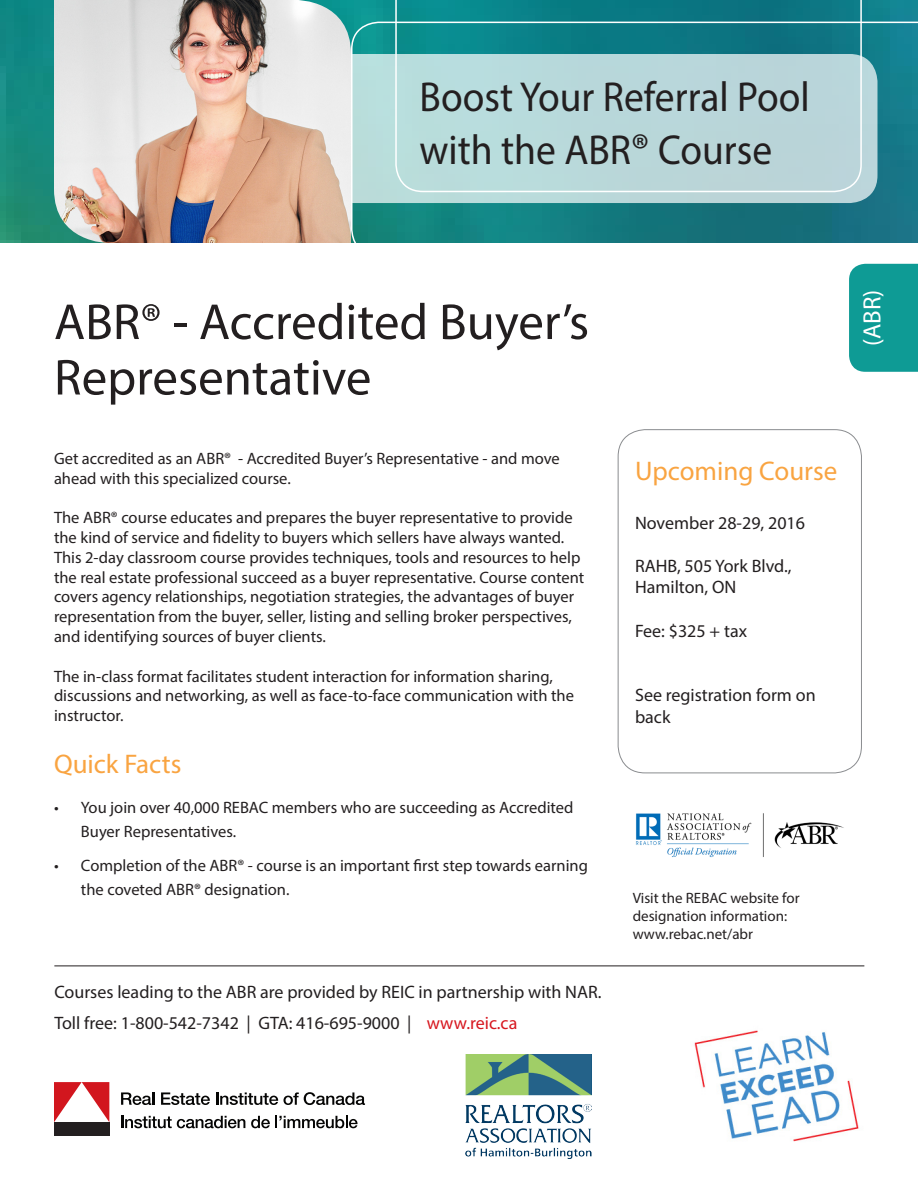
<style>
.page{position:relative;width:918px;height:1188px;background:#fff}
.page>*{position:absolute;margin:0;border:0;box-sizing:border-box;transform-origin:0 0}
.t1{font:51px/55.5px "Myriad Pro";color:#231f20}
.t2{font:42px/52.2px "Myriad Pro";color:#231f20;scale:.94 1}
.t3{font:27px "Myriad Pro";color:#f9a441}
.t4{font:24.9px "Myriad Pro";color:#fff}
.t5{font:18px/21.6px "Myriad Pro";color:#231f20}
.t6{font:16.5px/19.8px "Myriad Pro";color:#231f20}
.t7{font:15px/18px "Myriad Pro";color:#231f20}
.s1{font-size:43.5px}
.s2{color:#d7171f}
</style>
<div class="page">
<hr style="left:54px;top:966px;width:810px;height:1px;background:#231f20">
<div style="left:849px;top:264px;width:69px;height:108px;background:#0e9b95"></div>
<img style="left:635px;top:813px;width:209px;height:45px">
<div style="left:618px;top:429px;width:244px;height:344px;border:1px solid #8a8c8f;border-radius:27px"></div>
<img style="left:465px;top:1054px;width:126px;height:104px">
<img style="left:0;top:0;width:918px;height:243px">
<svg style="left:351px;top:22px;width:567px;height:221px;background:#47989d"></svg>
<svg style="left:395px;top:0;width:467px;height:192px;background:#8abfc4"></svg>
<img style="left:54px;top:0;width:297px;height:243px">
<img style="left:694px;top:1030px;width:165px;height:112px">
<div style="left:54px;top:1122px;width:55px;height:13px;background:#231f20"></div>
<svg style="left:54px;top:1082px;width:55px;height:40px"></svg>
<svg style="left:121px;top:1092px;width:33px;height:13px"></svg>
<svg style="left:161px;top:1092px;width:49px;height:13px"></svg>
<svg style="left:216px;top:1092px;width:62px;height:13px"></svg>
<svg style="left:284px;top:1092px;width:81px;height:13px"></svg>
<svg style="left:121px;top:1116px;width:124px;height:12px"></svg>
<svg style="left:251px;top:1116px;width:107px;height:12px"></svg>
<p class="t2" style="left:420px;top:71px;width:417px">Boost Your Referral Pool with the ABR<span class="s1">®</span> Course</p>
<p class="t1" style="left:54px;top:293px;width:537px">ABR® - Accredited Buyer’s<br>Representative</p>
<p class="t6" style="left:54px;top:448px;width:507px">Get accredited as an ABR® - Accredited Buyer’s Representative - and move ahead with this specialized course.</p>
<p class="t6" style="left:54px;top:508px;width:532px">The ABR® course educates and prepares the buyer representative to provide the kind of service and fidelity to buyers which sellers have always wanted.<br>This 2-day classroom course provides techniques, tools and resources to help the real estate professional succeed as a buyer representative. Course content covers agency relationships, negotiation strategies, the advantages of buyer representation from the buyer, seller, listing and selling broker perspectives, and identifying sources of buyer clients.</p>
<p class="t6" style="left:54px;top:666px;width:521px">The in-class format facilitates student interaction for information sharing, discussions and networking, as well as face-to-face communication with the instructor.</p>
<p class="t3" style="left:54px;top:748px;width:129px">Quick Facts</p>
<p class="t6" style="left:81px;top:796px;width:494px;line-height:24px;text-indent:-27px">• You join over 40,000 REBAC members who are succeeding as Accredited<br>Buyer Representatives.</p>
<p class="t6" style="left:81px;top:853px;width:508px;line-height:24px;text-indent:-27px">• Completion of the ABR® - course is an important first step towards earning the coveted ABR® designation.</p>
<p class="t5" style="left:54px;top:976px;width:549px;line-height:31px">Courses leading to the ABR are provided by REIC in partnership with NAR.<br>Toll free: 1-800-542-7342 | GTA: 416-695-9000 | <span class="s2">www.reic.ca</span></p>
<p class="t4" style="left:857px;top:346px;width:58px;rotate:-90deg">(ABR)</p>
<p class="t3" style="left:635px;top:455px;width:204px">Upcoming Course</p>
<p class="t5" style="left:635px;top:512px;width:172px">November 28-29, 2016</p>
<p class="t5" style="left:635px;top:555px;width:158px">RAHB, 505 York Blvd.,<br>Hamilton, ON</p>
<p class="t5" style="left:635px;top:620px;width:114px">Fee: $325 + tax</p>
<p class="t5" style="left:635px;top:684px;width:182px">See registration form on back</p>
<p class="t7" style="left:633px;top:889px;width:168px">Visit the REBAC website for designation information:</p>
<p class="t7" style="left:633px;top:925px;width:122px">www.rebac.net/abr</p>
</div>
